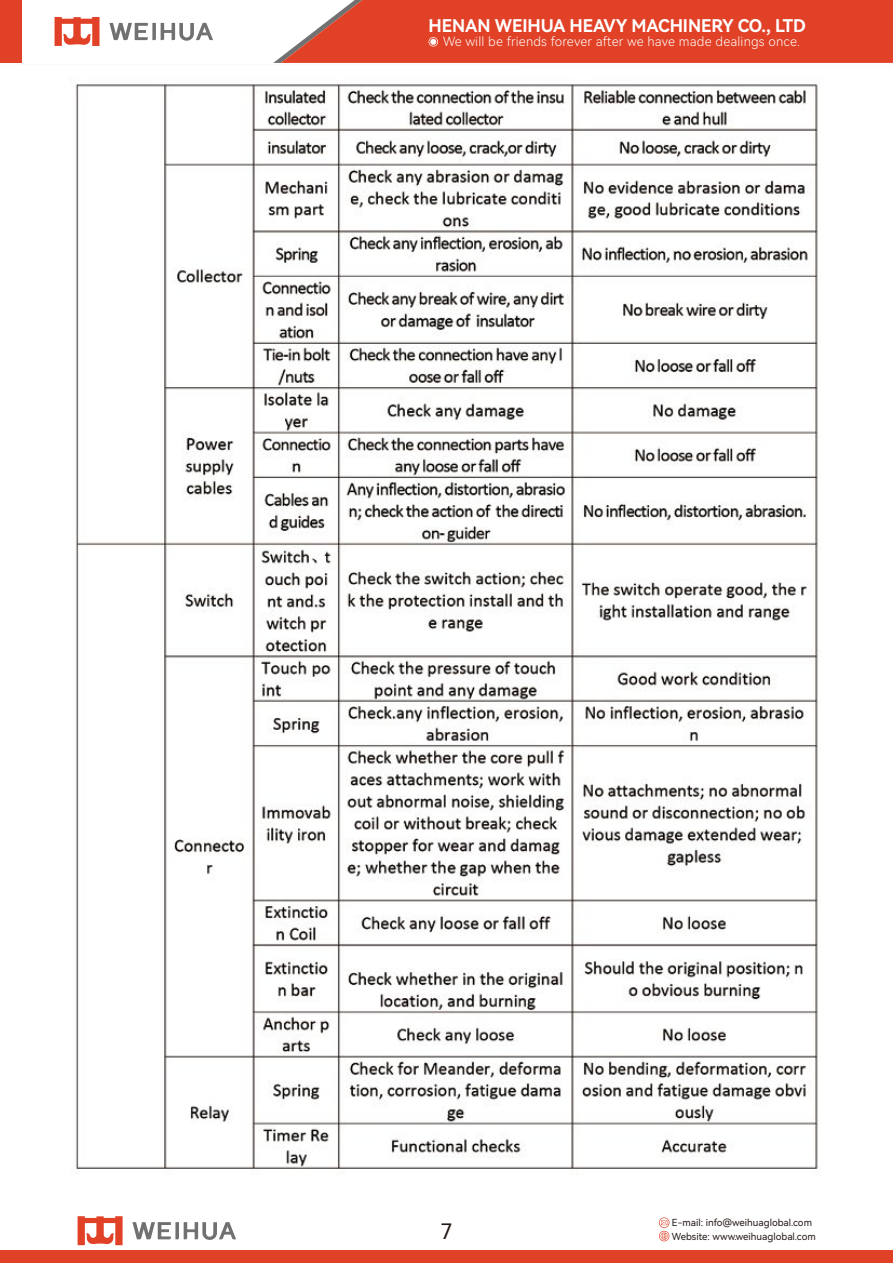
<style>
.page{position:relative;width:893px;height:1263px;background:#fff}
.page>*{position:absolute;margin:0;border:0;box-sizing:border-box;transform-origin:0 0}
.t1{font:21.3px "Harmony OS Sans SC";color:#221815}
.t2{font:17.55px "Harmony OS Sans SC Bold";letter-spacing:-.005em;color:#fff}
.t3{font:12.75px "Harmony OS Sans SC Light";letter-spacing:.015em;color:#fff}
.t4{font:9.75px "Harmony OS Sans SC";color:#221815}
</style>
<div class="page">
<img style="left:75px;top:84px;width:744px;height:1087px">
<svg style="left:659px;top:1217px;width:10px;height:24px"></svg>
<div style="left:0;top:1250px;width:893px;height:13px;background:#e14227"></div>
<svg style="left:78px;top:1216px;width:45px;height:29px"></svg>
<svg style="left:132px;top:1222px;width:104px;height:18px"></svg>
<div style="left:0;top:0;width:21px;height:63px;background:#e14227"></div>
<svg style="left:273px;top:0;width:620px;height:63px;background:#e14f36"></svg>
<svg style="left:55px;top:17px;width:45px;height:29px"></svg>
<svg style="left:109px;top:23px;width:104px;height:18px"></svg>
<h2 class="t2" style="left:429px;top:14px;width:379px">HENAN WEIHUA HEAVY MACHINERY CO., LTD</h2>
<h3 class="t3" style="left:443px;top:32px;width:358px">We will be friends forever after we have made dealings once.</h3>
<p class="t4" style="left:672px;top:1216px;width:142px">E-mail: info@weihuaglobal.com</p>
<h1 class="t1" style="left:440px;top:1216px;width:14px">7</h1>
<p class="t4" style="left:672px;top:1229px;width:145px">Website: www.weihuaglobal.com</p>
</div>
